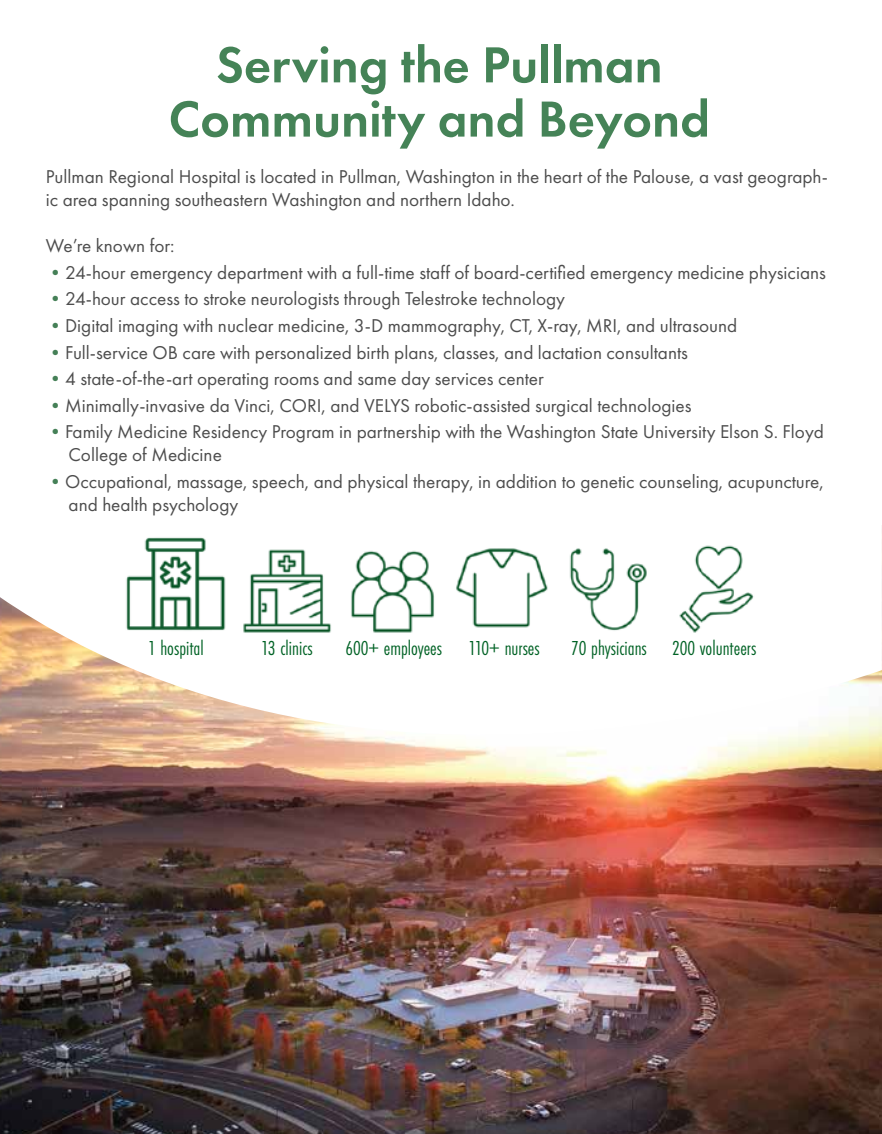
<style>
.page{position:relative;width:882px;height:1134px;background:#fff}
.page>*{position:absolute;margin:0;border:0;box-sizing:border-box;transform-origin:0 0}
.t1{font:600 52.5px/54.2px "Futura PT";color:#458357;text-align:center}
.t2{font:21px "Futura PT Cond";color:#006225}
.t3{font:19.25px/23.1px "Futura PT";color:#4d4d4d}
.s1{font-weight:600;color:#458057}
</style>
<div class="page">
<img style="left:0;top:869px;width:882px;height:265px">
<img style="left:0;top:540px;width:882px;height:329px">
<img style="left:114px;top:537px;width:651px;height:103px">
<h1 class="t1" style="left:169px;top:37px;width:543px">Serving the Pullman<br>Community and Beyond</h1>
<p class="t3" style="left:46px;top:165px;width:784px">Pullman Regional Hospital is located in Pullman, Washington in the heart of the Palouse, a vast geograph&shy;ic area spanning southeastern Washington and northern Idaho.</p>
<p class="t3" style="left:46px;top:234px;width:130px">We’re known for:</p>
<p class="t3" style="left:46px;top:261px;width:782px"><span class="s1">•</span>24-hour emergency department with a full-time staff of board-certified emergency medicine physicians</p>
<p class="t3" style="left:46px;top:287px;width:521px"><span class="s1">•</span>24-hour access to stroke neurologists through Telestroke technology</p>
<p class="t3" style="left:46px;top:314px;width:693px"><span class="s1">•</span>Digital imaging with nuclear medicine, 3-D mammography, CT, X-ray, MRI, and ultrasound</p>
<p class="t3" style="left:46px;top:340px;width:644px"><span class="s1">•</span>Full-service OB care with personalized birth plans, classes, and lactation consultants</p>
<p class="t3" style="left:46px;top:367px;width:500px"><span class="s1">•</span>4 state-of-the-art operating rooms and same day services center</p>
<p class="t3" style="left:46px;top:394px;width:647px"><span class="s1">•</span>Minimally-invasive da Vinci, CORI, and VELYS robotic-assisted surgical technologies</p>
<p class="t3" style="left:69px;top:420px;width:757px;text-indent:-23px"><span class="s1">•</span>Family Medicine Residency Program in partnership with the Washington State University Elson S. Floyd<br>College of Medicine</p>
<p class="t3" style="left:69px;top:470px;width:757px;text-indent:-23px"><span class="s1">•</span>Occupational, massage, speech, and physical therapy, in addition to genetic counseling, acupuncture, and health psychology</p>
<p class="t2" style="left:148px;top:636px;width:57px">1 hospital</p>
<p class="t2" style="left:261px;top:636px;width:53px">13 clinics</p>
<p class="t2" style="left:345px;top:636px;width:98px">600+ employees</p>
<p class="t2" style="left:469px;top:636px;width:73px">110+ nurses</p>
<p class="t2" style="left:571px;top:636px;width:187px">70 physicians 200 volunteers</p>
</div>
